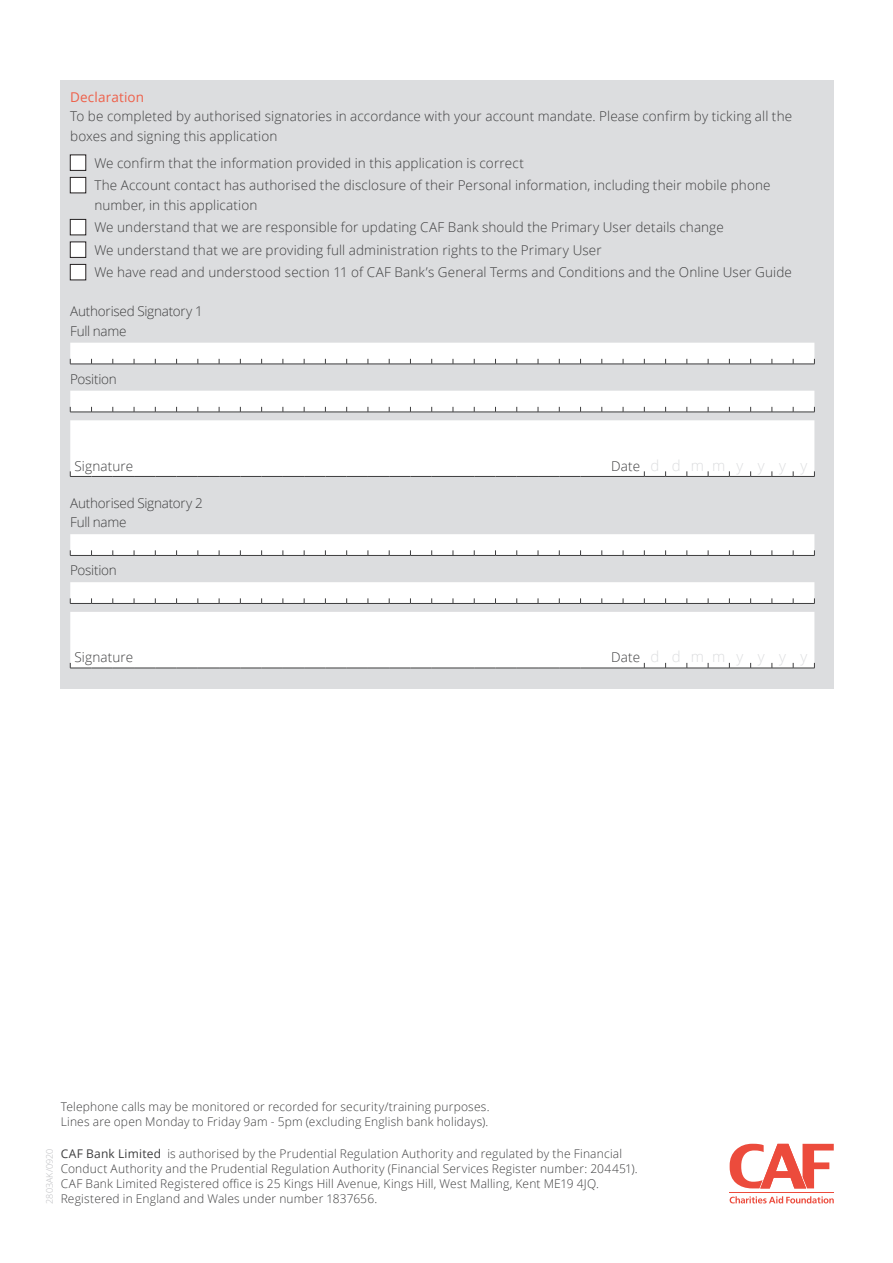
<style>
.page{position:relative;width:893px;height:1263px;background:#fff}
.page>*{position:absolute;margin:0;border:0;box-sizing:border-box;transform-origin:0 0}
.t1{font:300 15px "Open Sans";letter-spacing:.71em;color:#dcdddf}
.t2{font:300 13.5px/22.5px "Open Sans";letter-spacing:.01em;color:#3e3e3f}
.t3{font:300 13.5px/19.5px "Open Sans";letter-spacing:-.02em;color:#3e3e3f}
.t4{font:13.5px "Open Sans";letter-spacing:.01em;color:#ee604a}
.t5{font:300 12px/15px "Open Sans";letter-spacing:.015em;color:#3e3e3f}
.t6{font:300 9px "Open Sans";color:#bcbdc0}
.s1{font-size:13.5px;color:#3e3e3f}
.s2{font-weight:400}
</style>
<div class="page">
<div style="left:60px;top:81px;width:773px;height:608px;background:#dcdddf"></div>
<div style="left:70px;top:155px;width:16px;height:15px;background:#fff"></div>
<div style="left:70px;top:155px;width:16px;height:15px;border:1px solid #231f20"></div>
<div style="left:70px;top:177px;width:16px;height:16px;background:#fff"></div>
<div style="left:70px;top:177px;width:16px;height:16px;border:1px solid #231f20"></div>
<div style="left:70px;top:219px;width:16px;height:16px;background:#fff"></div>
<div style="left:70px;top:219px;width:16px;height:16px;border:1px solid #231f20"></div>
<div style="left:70px;top:242px;width:16px;height:15px;background:#fff"></div>
<div style="left:70px;top:242px;width:16px;height:15px;border:1px solid #231f20"></div>
<div style="left:70px;top:264px;width:16px;height:16px;background:#fff"></div>
<div style="left:70px;top:264px;width:16px;height:16px;border:1px solid #231f20"></div>
<svg style="left:70px;top:343px;width:745px;height:22px;background:#f3f3f3"></svg>
<svg style="left:70px;top:391px;width:745px;height:22px;background:#f3f3f3"></svg>
<div style="left:70px;top:420px;width:745px;height:57px;background:#fff"></div>
<hr style="left:581px;top:476px;width:63px;height:1px;background:#3e3e3f">
<div style="left:70px;top:534px;width:745px;height:22px;background:#fff"></div>
<div style="left:70px;top:582px;width:745px;height:22px;background:#fff"></div>
<div style="left:70px;top:612px;width:745px;height:57px;background:#fff"></div>
<hr style="left:581px;top:668px;width:63px;height:1px;background:#3e3e3f">
<hr style="left:730px;top:1192px;width:104px;height:1px;background:#ec4b3c">
<svg style="left:730px;top:1196px;width:104px;height:7px"></svg>
<svg style="left:730px;top:1144px;width:104px;height:44px"></svg>
<p class="t4" style="left:70px;top:88px;width:76px">Declaration</p>
<p class="t2" style="left:70px;top:106px;width:723px;line-height:19.5px">To be completed by authorised signatories in accordance with your account mandate. Please confirm by ticking all the boxes and signing this application</p>
<p class="t2" style="left:94px;top:151px;width:678px">We confirm that the information provided in this application is correct<br>The Account contact has authorised the disclosure of their Personal information, including their mobile phone</p>
<p class="t2" style="left:94px;top:193px;width:699px">number, in this application<br>We understand that we are responsible for updating CAF Bank should the Primary User details change<br>We understand that we are providing full administration rights to the Primary User<br>We have read and understood section 11 of CAF Bank’s General Terms and Conditions and the Online User Guide</p>
<p class="t3" style="left:70px;top:301px;width:134px">Authorised Signatory 1<br>Full name</p>
<p class="t3" style="left:70px;top:368px;width:48px">Position</p>
<p class="t2" style="left:75px;top:454px;width:60px">Signature</p>
<p class="t1" style="left:611px;top:455px;width:197px"><span class="s1">Date</span> ddmmy y y y</p>
<p class="t3" style="left:70px;top:492px;width:134px">Authorised Signatory 2<br>Full name</p>
<p class="t3" style="left:70px;top:560px;width:48px">Position</p>
<p class="t2" style="left:75px;top:645px;width:60px">Signature</p>
<p class="t1" style="left:611px;top:646px;width:197px"><span class="s1">Date</span> ddmmy y y y</p>
<p class="t5" style="left:61px;top:1099px;width:430px">Telephone calls may be monitored or recorded for security/training purposes.<br>Lines are open Monday to Friday 9am - 5pm (excluding English bank holidays).</p>
<p class="t5" style="left:61px;top:1146px;width:579px"><span class="s2">CAF Bank Limited</span> is authorised by the Prudential Regulation Authority and regulated by the Financial<br>Conduct Authority and the Prudential Regulation Authority (Financial Services Register number: 204451).<br>CAF Bank Limited Registered office is 25 Kings Hill Avenue, Kings Hill, West Malling, Kent ME19 4JQ.</p>
<p class="t6" style="left:43px;top:1204px;width:56px;rotate:-90deg">2803AK/0920</p>
<p class="t5" style="left:61px;top:1191px;width:318px">Registered in England and Wales under number 1837656.</p>
</div>
